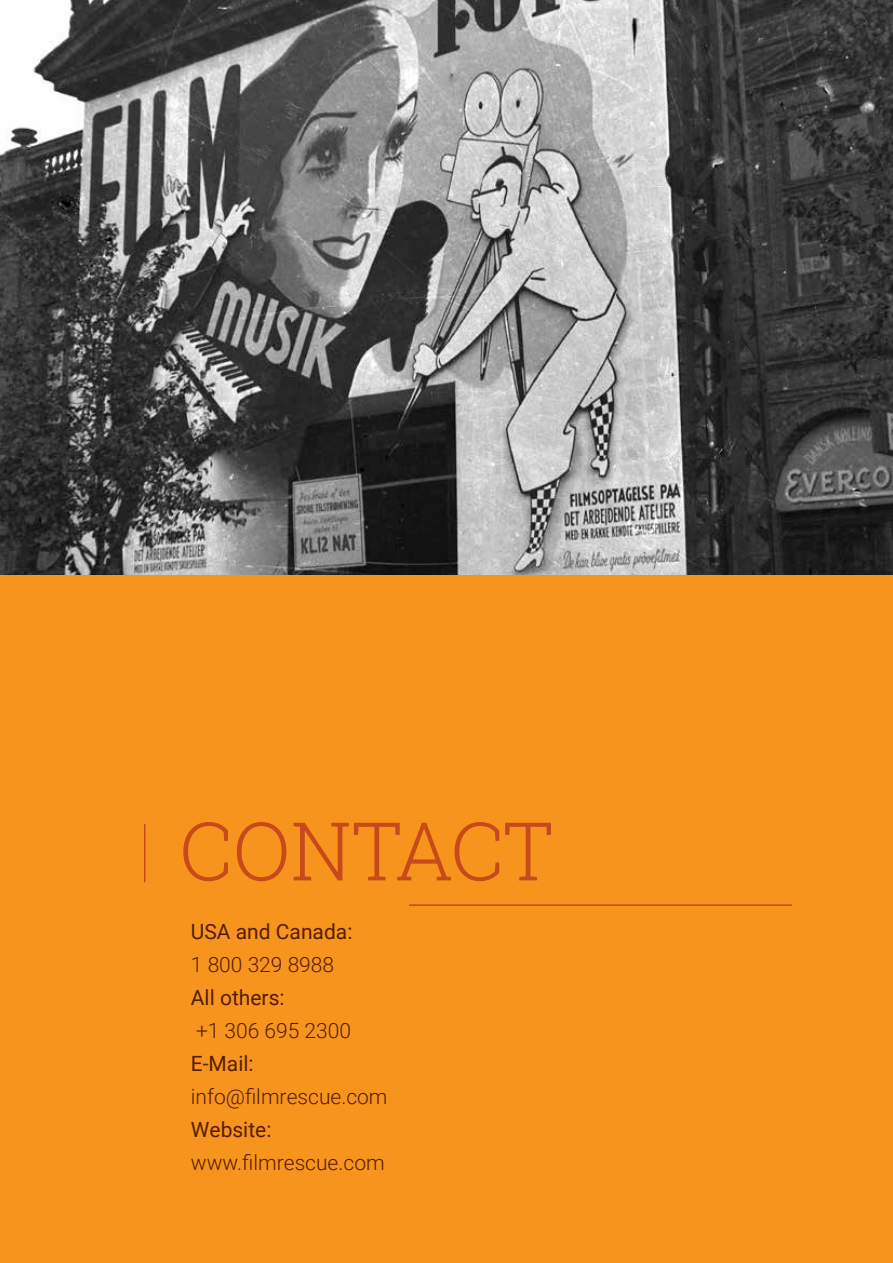
<style>
.page{position:relative;width:893px;height:1263px;background:#fff}
.page>*{position:absolute;margin:0;border:0;box-sizing:border-box;transform-origin:0 0}
.t1{font:300 81px "Roboto Slab";letter-spacing:-.005em;color:#c74a1b}
.t2{font:300 21px "Roboto";color:#551d00}
.t3{font:21px "Roboto";color:#551d00}
</style>
<div class="page">
<div style="left:0;top:575px;width:893px;height:688px;background:#f7941e"></div>
<img style="left:0;top:0;width:893px;height:575px">
<hr style="left:144px;top:824px;width:1px;height:58px;background:#c74a1b">
<hr style="left:409px;top:904px;width:383px;height:2px;background:#c74a1b">
<h1 class="t1" style="left:179px;top:795px;width:376px">CONTACT</h1>
<p class="t3" style="left:191px;top:917px;width:163px">USA and Canada:</p>
<p class="t2" style="left:191px;top:950px;width:145px">1 800 329 8988</p>
<p class="t3" style="left:191px;top:983px;width:95px">All others:</p>
<p class="t2" style="left:196px;top:1016px;width:157px">+1 306 695 2300</p>
<p class="t3" style="left:191px;top:1049px;width:64px">E-Mail:</p>
<p class="t2" style="left:191px;top:1082px;width:198px">info@filmrescue.com</p>
<p class="t3" style="left:191px;top:1114px;width:82px">Website:</p>
<p class="t2" style="left:191px;top:1147px;width:195px">www.filmrescue.com</p>
</div>
